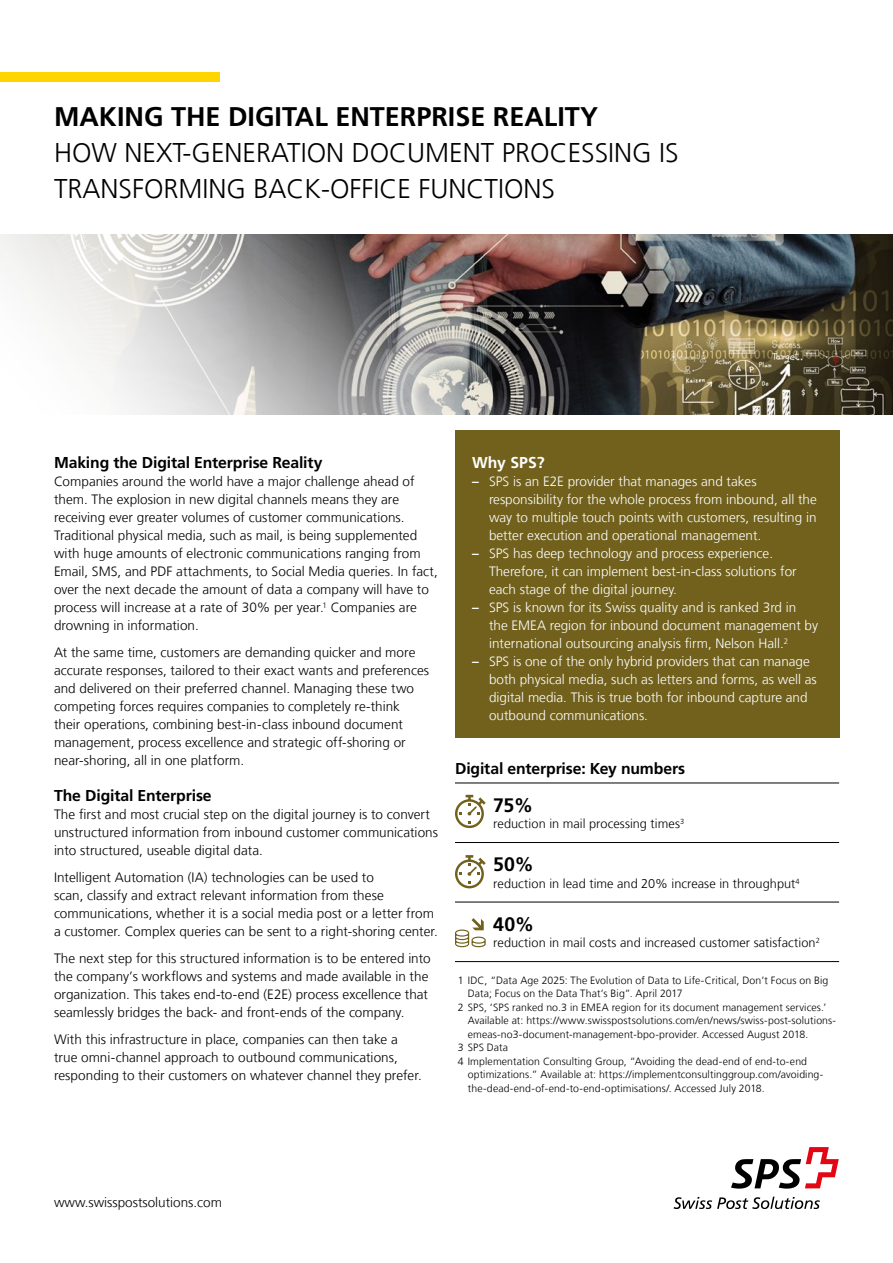
<style>
.page{position:relative;width:893px;height:1263px;background:#fff}
.page>*{position:absolute;margin:0;border:0;box-sizing:border-box;transform-origin:0 0}
.First_Headline_18_24{font:300 27px "Frutiger";color:#000}
.First_Headline_18_24-2{font:700 27px "Frutiger";color:#000}
.Benefit_Keyphrase_23{font:700 19.5px "Frutiger";color:#000}
.Heading_1_10_5_12pt{font:700 15.75px "Frutiger";letter-spacing:-.01em;color:#000}
.Heading__Challenge{font:700 15.75px "Frutiger";letter-spacing:.01em;color:#fff}
.Body_9_12pt_light{font:300 13.5px/18px "Frutiger";color:#000}
.t1{font:300 13.5px/18px "Frutiger";color:#fff}
.Benefit_Text_8_5_10p{font:300 12.75px "Frutiger";letter-spacing:.005em;color:#000}
.Endnotes{font:300 10.5px/13.5px "Frutiger";letter-spacing:.01em;color:#000}
.s1{font-weight:700}
</style>
<div class="page">
<svg style="left:674px;top:1196px;width:146px;height:13px"></svg>
<svg style="left:731px;top:1147px;width:108px;height:41px"></svg>
<img style="left:0;top:234px;width:893px;height:180px">
<svg style="left:455px;top:795px;width:31px;height:33px"></svg>
<svg style="left:455px;top:918px;width:31px;height:29px"></svg>
<svg style="left:455px;top:855px;width:31px;height:33px"></svg>
<div style="left:0;top:72px;width:220px;height:9px;background:#ffd500"></div>
<hr style="left:455px;top:961px;width:384px;height:1px;background:#000">
<hr style="left:455px;top:783px;width:384px;height:1px;background:#000">
<hr style="left:455px;top:842px;width:384px;height:1px;background:#000">
<hr style="left:455px;top:902px;width:384px;height:1px;background:#000">
<div style="left:455px;top:430px;width:384px;height:308px;background:#71611d"></div>
<p class="First_Headline_18_24-2" style="left:54px;top:101px;width:545px">MAKING THE DIGITAL ENTERPRISE REALITY</p>
<p class="First_Headline_18_24" style="left:54px;top:137px;width:626px">HOW NEXT-GENERATION DOCUMENT PROCESSING IS</p>
<p class="First_Headline_18_24" style="left:54px;top:173px;width:503px">TRANSFORMING BACK-OFFICE FUNCTIONS</p>
<p class="Heading_1_10_5_12pt" style="left:54px;top:453px;width:270px">Making the Digital Enterprise Reality</p>
<p class="Body_9_12pt_light" style="left:54px;top:472px;width:385px">Companies around the world have a major challenge ahead of them. The explosion in new digital channels means they are receiving ever greater volumes of customer communications.<br>Traditional physical media, such as mail, is being supplemented with huge amounts of electronic communications ranging from Email, SMS, and PDF attachments, to Social Media queries. In fact, over the next decade the amount of data a company will have to process will increase at a rate of 30% per year.<sup>1</sup> Companies are drowning in information.</p>
<p class="Body_9_12pt_light" style="left:54px;top:643px;width:377px">At the same time, customers are demanding quicker and more accurate responses, tailored to their exact wants and preferences and delivered on their preferred channel. Managing these two competing forces requires companies to completely re-think their operations, combining best-in-class inbound document management, process excellence and strategic off-shoring or near-shoring, all in one platform.</p>
<p class="Heading_1_10_5_12pt" style="left:54px;top:786px;width:159px">The Digital Enterprise</p>
<p class="Body_9_12pt_light" style="left:54px;top:805px;width:385px">The first and most crucial step on the digital journey is to convert unstructured information from inbound customer communications into structured, useable digital data.</p>
<p class="Body_9_12pt_light" style="left:54px;top:868px;width:385px">Intelligent Automation (IA) technologies can be used to<br>scan, classify and extract relevant information from these communications, whether it is a social media post or a letter from a customer. Complex queries can be sent to a right-shoring center.</p>
<p class="Body_9_12pt_light" style="left:54px;top:949px;width:378px">The next step for this structured information is to be entered into the company’s workflows and systems and made available in the organization. This takes end-to-end (E2E) process excellence that seamlessly bridges the back- and front-ends of the company.</p>
<p class="Body_9_12pt_light" style="left:54px;top:1030px;width:369px">With this infrastructure in place, companies can then take a true omni-channel approach to outbound communications, responding to their customers on whatever channel they prefer.</p>
<p class="Heading__Challenge" style="left:472px;top:453px;width:74px">Why SPS?</p>
<p class="t1" style="left:489px;top:472px;width:329px;text-indent:-17px"><span class="s1">–</span> SPS is an E2E provider that manages and takes responsibility for the whole process from inbound, all the way to multiple touch points with customers, resulting in better execution and operational management.</p>
<p class="t1" style="left:489px;top:544px;width:309px;text-indent:-17px"><span class="s1">–</span> SPS has deep technology and process experience.<br>Therefore, it can implement best-in-class solutions for each stage of the digital journey.</p>
<p class="t1" style="left:489px;top:598px;width:331px;text-indent:-17px"><span class="s1">–</span> SPS is known for its Swiss quality and is ranked 3rd in the EMEA region for inbound document management by international outsourcing analysis firm, Nelson Hall.<sup>2</sup></p>
<p class="t1" style="left:489px;top:652px;width:329px;text-indent:-17px"><span class="s1">–</span> SPS is one of the only hybrid providers that can manage both physical media, such as letters and forms, as well as digital media. This is true both for inbound capture and outbound communications.</p>
<p class="Heading_1_10_5_12pt" style="left:455px;top:759px;width:232px">Digital enterprise: Key numbers</p>
<p class="Benefit_Keyphrase_23" style="left:493px;top:793px;width:41px">75%</p>
<p class="Benefit_Text_8_5_10p" style="left:493px;top:816px;width:193px">reduction in mail processing times<sup>3</sup></p>
<p class="Benefit_Keyphrase_23" style="left:493px;top:853px;width:42px">50%</p>
<p class="Benefit_Text_8_5_10p" style="left:493px;top:876px;width:308px">reduction in lead time and 20% increase in throughput<sup>4</sup></p>
<p class="Benefit_Keyphrase_23" style="left:493px;top:913px;width:42px">40%</p>
<p class="Benefit_Text_8_5_10p" style="left:493px;top:935px;width:328px">reduction in mail costs and increased customer satisfaction<sup>2</sup></p>
<p class="Endnotes" style="left:468px;top:974px;width:362px;text-indent:-10px">1 IDC, “Data Age 2025: The Evolution of Data to Life-Critical, Don’t Focus on Big<br>Data; Focus on the Data That’s Big”. April 2017</p>
<p class="Endnotes" style="left:468px;top:1001px;width:370px;text-indent:-10px">2 SPS, ‘SPS ranked no.3 in EMEA region for its document management services.’<br>Available at: https://www.swisspostsolutions.com/en/news/swiss-post-solutions&shy;emeas-no3-document-management-bpo-provider. Accessed August 2018.</p>
<p class="Endnotes" style="left:458px;top:1041px;width:52px">3 SPS Data</p>
<p class="Endnotes" style="left:468px;top:1055px;width:357px;text-indent:-10px">4 Implementation Consulting Group, “Avoiding the dead-end of end-to-end optimizations.” Available at: https://implementconsultinggroup.com/avoiding&shy;the-dead-end-of-end-to-end-optimisations/. Accessed July 2018.</p>
<p class="Body_9_12pt_light" style="left:54px;top:1193px;width:170px">www.swisspostsolutions.com</p>
</div>
